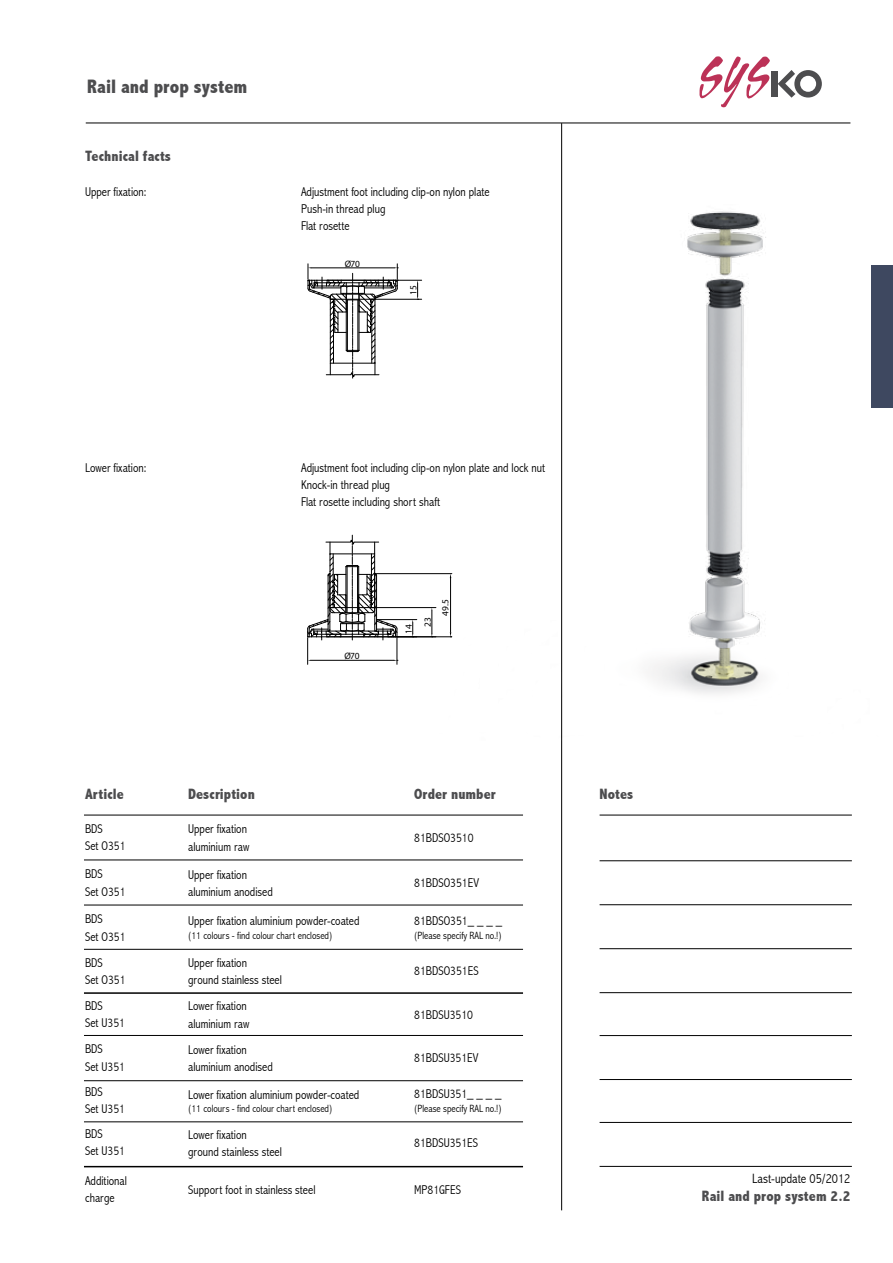
<style>
.page{position:relative;width:893px;height:1263px;background:#fff}
.page>*{position:absolute;margin:0;border:0;box-sizing:border-box;transform-origin:0 0}
.t1{font:800 condensed 19.5px "Abadi";color:#4d4d4f}
.t2{font:800 condensed 15px "Abadi";letter-spacing:.005em;color:#4d4d4f}
.t3{font:300 condensed 13.5px "Abadi";color:#000}
.t4{font:300 condensed 12.75px/17.2px "Abadi";color:#000}
.t5{font:300 condensed 10.5px "Abadi";color:#000}
.t6{font:9.45px "Myriad Pro";color:#000}
</style>
<div class="page">
<hr style="left:600px;top:860px;width:252px;height:1px;background:#000">
<hr style="left:600px;top:904px;width:252px;height:1px;background:#000">
<hr style="left:600px;top:948px;width:252px;height:1px;background:#000">
<hr style="left:600px;top:992px;width:252px;height:1px;background:#000">
<hr style="left:600px;top:1035px;width:252px;height:1px;background:#000">
<hr style="left:600px;top:1079px;width:252px;height:1px;background:#000">
<hr style="left:600px;top:1122px;width:252px;height:1px;background:#000">
<hr style="left:600px;top:1166px;width:252px;height:1px;background:#000">
<hr style="left:600px;top:815px;width:252px;height:1px;background:#000">
<hr style="left:86px;top:123px;width:764px;height:1px;background:#000">
<hr style="left:561px;top:123px;width:1px;height:1087px;background:#000">
<svg style="left:699px;top:56px;width:71px;height:52px"></svg>
<div style="left:772px;top:71px;width:6px;height:26px;background:#4d4d4f"></div>
<svg style="left:778px;top:70px;width:44px;height:28px"></svg>
<hr style="left:84px;top:860px;width:439px;height:1px;background:#000">
<hr style="left:84px;top:905px;width:439px;height:1px;background:#000">
<hr style="left:84px;top:949px;width:439px;height:1px;background:#000">
<hr style="left:84px;top:992px;width:439px;height:2px;background:#000">
<hr style="left:84px;top:1035px;width:439px;height:1px;background:#000">
<hr style="left:84px;top:1080px;width:439px;height:1px;background:#000">
<hr style="left:84px;top:1121px;width:439px;height:1px;background:#000">
<hr style="left:84px;top:1166px;width:439px;height:1px;background:#000">
<hr style="left:84px;top:815px;width:439px;height:1px;background:#000">
<hr style="left:328px;top:280px;width:94px;height:1px;background:#000">
<hr style="left:331px;top:299px;width:91px;height:1px;background:#000">
<svg style="left:307px;top:264px;width:91px;height:114px"></svg>
<svg style="left:417px;top:280px;width:2px;height:20px"></svg>
<hr style="left:331px;top:607px;width:105px;height:1px;background:#000">
<svg style="left:431px;top:608px;width:2px;height:28px"></svg>
<hr style="left:377px;top:573px;width:75px;height:1px;background:#000">
<hr style="left:389px;top:636px;width:63px;height:1px;background:#000">
<svg style="left:307px;top:535px;width:110px;height:129px"></svg>
<img style="left:438px;top:187px;width:455px;height:553px">
<div style="left:872px;top:265px;width:21px;height:142px;background:#3e4860"></div>
<h1 class="t1" style="left:87px;top:76px;width:162px">Rail and prop system</h1>
<p class="t2" style="left:85px;top:147px;width:87px">Technical facts</p>
<p class="t4" style="left:85px;top:183px;width:63px">Upper fixation:</p>
<p class="t4" style="left:301px;top:183px;width:190px">Adjustment foot including clip-on nylon plate<br>Push-in thread plug<br>Flat rosette</p>
<p class="t6" style="left:345px;top:258px;width:17px">Ø70</p>
<p class="t6" style="left:408px;top:295px;width:11px;rotate:-90deg">15</p>
<p class="t4" style="left:85px;top:459px;width:63px">Lower fixation:</p>
<p class="t4" style="left:301px;top:459px;width:245px">Adjustment foot including clip-on nylon plate and lock nut<br>Knock-in thread plug<br>Flat rosette including short shaft</p>
<p class="t2" style="left:85px;top:785px;width:40px">Article</p>
<p class="t4" style="left:85px;top:820px;width:42px">BDS<br>Set O351</p>
<p class="t4" style="left:85px;top:865px;width:42px">BDS<br>Set O351</p>
<p class="t4" style="left:85px;top:910px;width:42px">BDS<br>Set O351</p>
<p class="t4" style="left:85px;top:954px;width:42px">BDS<br>Set O351</p>
<p class="t4" style="left:85px;top:997px;width:41px">BDS<br>Set U351</p>
<p class="t4" style="left:85px;top:1040px;width:41px">BDS<br>Set U351</p>
<p class="t4" style="left:85px;top:1083px;width:41px">BDS<br>Set U351</p>
<p class="t4" style="left:85px;top:1125px;width:41px">BDS<br>Set U351</p>
<p class="t4" style="left:85px;top:1172px;width:43px">Additional charge</p>
<p class="t6" style="left:344px;top:650px;width:17px">Ø70</p>
<p class="t6" style="left:403px;top:633px;width:11px;rotate:-90deg">14</p>
<p class="t6" style="left:422px;top:627px;width:11px;rotate:-90deg">23</p>
<p class="t6" style="left:440px;top:616px;width:18px;rotate:-90deg">49.5</p>
<p class="t2" style="left:188px;top:785px;width:68px">Description</p>
<p class="t4" style="left:188px;top:820px;width:63px">Upper fixation aluminium raw</p>
<p class="t4" style="left:188px;top:866px;width:86px">Upper fixation aluminium anodised</p>
<p class="t4" style="left:188px;top:912px;width:173px">Upper fixation aluminium powder-coated</p>
<p class="t5" style="left:188px;top:929px;width:146px">(11 colours - find colour chart enclosed)</p>
<p class="t4" style="left:188px;top:954px;width:95px">Upper fixation<br>ground stainless steel</p>
<p class="t4" style="left:188px;top:997px;width:63px">Lower fixation aluminium raw</p>
<p class="t4" style="left:188px;top:1041px;width:86px">Lower fixation aluminium anodised</p>
<p class="t4" style="left:188px;top:1086px;width:173px">Lower fixation aluminium powder-coated</p>
<p class="t5" style="left:188px;top:1103px;width:146px">(11 colours - find colour chart enclosed)</p>
<p class="t4" style="left:188px;top:1126px;width:95px">Lower fixation<br>ground stainless steel</p>
<p class="t4" style="left:188px;top:1181px;width:129px">Support foot in stainless steel</p>
<p class="t2" style="left:414px;top:785px;width:83px">Order number</p>
<p class="t4" style="left:414px;top:829px;width:61px">81BDSO3510</p>
<p class="t4" style="left:414px;top:874px;width:66px">81BDSO351EV</p>
<p class="t4" style="left:414px;top:912px;width:89px">81BDSO351_ _ _ _</p>
<p class="t5" style="left:414px;top:929px;width:89px">(Please specify RAL no.!)</p>
<p class="t4" style="left:414px;top:962px;width:66px">81BDSO351ES</p>
<p class="t4" style="left:414px;top:1006px;width:60px">81BDSU3510</p>
<p class="t4" style="left:414px;top:1049px;width:66px">81BDSU351EV</p>
<p class="t4" style="left:414px;top:1085px;width:89px">81BDSU351_ _ _ _</p>
<p class="t5" style="left:414px;top:1102px;width:89px">(Please specify RAL no.!)</p>
<p class="t4" style="left:414px;top:1134px;width:65px">81BDSU351ES</p>
<p class="t4" style="left:414px;top:1181px;width:48px">MP81GFES</p>
<p class="t2" style="left:600px;top:785px;width:35px">Notes</p>
<p class="t3" style="left:752px;top:1171px;width:100px">Last-update 05/2012</p>
<p class="t2" style="left:702px;top:1187px;width:150px">Rail and prop system 2.2</p>
</div>
